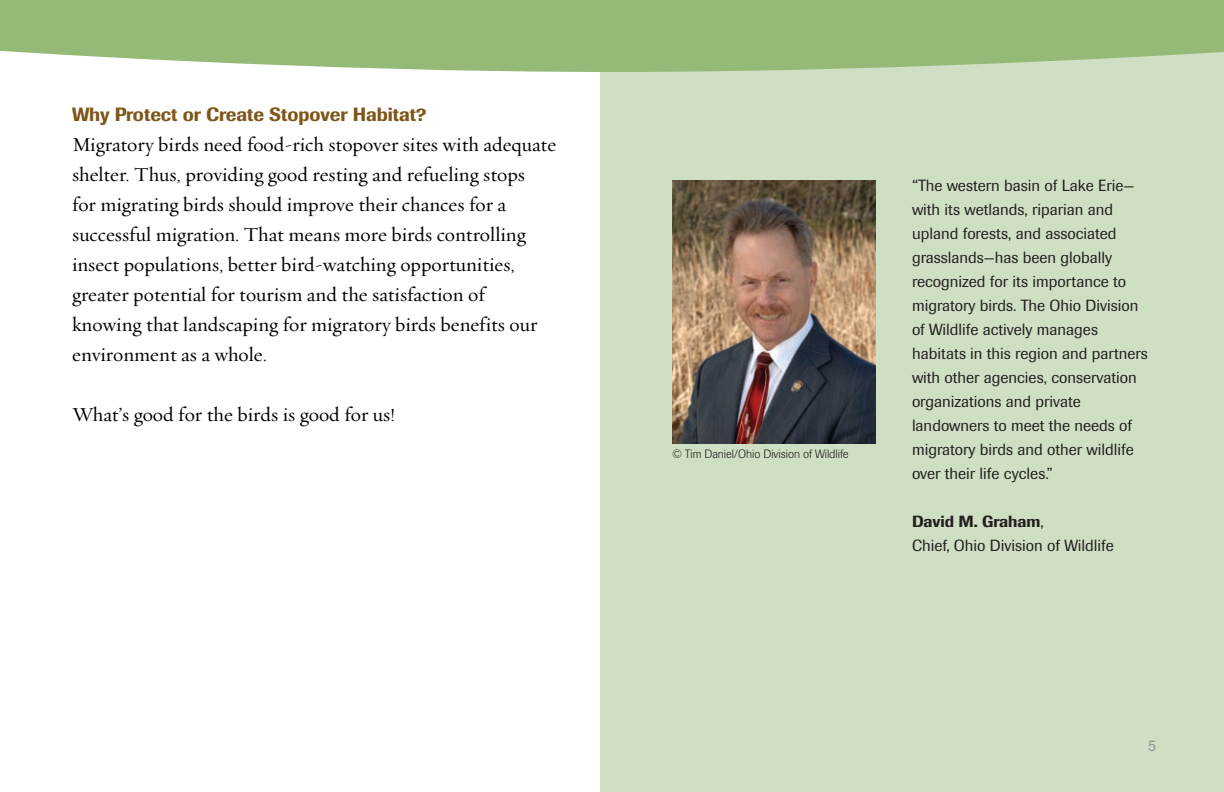
<style>
.page{position:relative;width:1224px;height:792px;background:#fff}
.page>*{position:absolute;margin:0;border:0;box-sizing:border-box;transform-origin:0 0}
.t1{font:20px/30px "Oakleaf";color:#000}
.t2{font:500 19px "Imago";color:#7f5619}
.t3{font:16px/24px "Imago";color:#231f20}
.t4{font:16px "Imago";color:#939598}
.t5{font:300 12px "Imago";color:#231f20}
.s1{font-weight:500}
</style>
<div class="page">
<div style="left:600px;top:0;width:624px;height:792px;background:#cfdfc3"></div>
<svg style="left:0;top:0;width:1224px;height:72px;background:#9dbf82"></svg>
<img style="left:672px;top:180px;width:204px;height:264px">
<p class="t2" style="left:72px;top:108px;width:356px">Why Protect or Create Stopover Habitat?</p>
<p class="t1" style="left:72px;top:130px;width:486px">Migratory birds need food-rich stopover sites with adequate shelter. Thus, providing good resting and refueling stops<br>for migrating birds should improve their chances for a successful migration. That means more birds controlling insect populations, better bird-watching opportunities, greater potential for tourism and the satisfaction of knowing that landscaping for migratory birds benefits our environment as a whole.</p>
<p class="t1" style="left:72px;top:400px;width:325px">What’s good for the birds is good for us!</p>
<p class="t5" style="left:672px;top:450px;width:178px">© Tim Daniel/Ohio Division of Wildlife</p>
<p class="t3" style="left:912px;top:175px;width:237px">“The western basin of Lake Erie— with its wetlands, riparian and upland forests, and associated grasslands—has been globally recognized for its importance to migratory birds. The Ohio Division of Wildlife actively manages habitats in this region and partners with other agencies, conservation organizations and private landowners to meet the needs of migratory birds and other wildlife over their life cycles.”</p>
<p class="t3" style="left:912px;top:511px;width:203px"><span class="s1">David M. Graham</span>,<br>Chief, Ohio Division of Wildlife</p>
<p class="t4" style="left:1148px;top:739px;width:9px">5</p>
</div>
